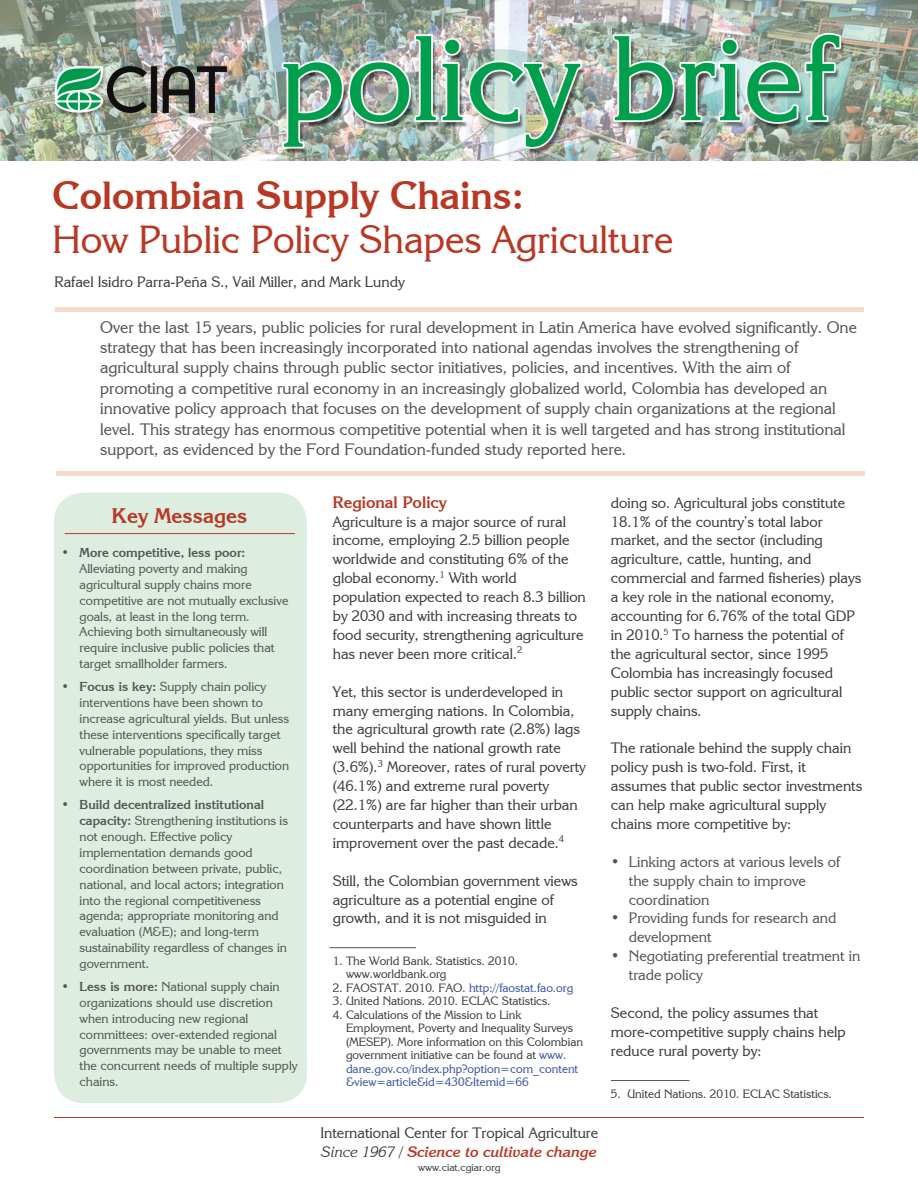
<style>
.page{position:relative;width:918px;height:1188px;background:#fff}
.page>*{position:absolute;margin:0;border:0;box-sizing:border-box;transform-origin:0 0}
.t1{font:39px "Korinna IT Cby BT";color:#b93825}
.t2{font:700 39px "Korinna IT Cby BT";color:#b93825}
.t3{font:700 21px "Korinna IT Cby BT";color:#b93825}
.t4{font:16.5px/20.4px "Korinna IT Cby BT";color:#545557}
.t5{font:700 16.5px "Korinna IT Cby BT";color:#b93825}
.t6{font:15px/18.9px "Korinna IT Cby BT";color:#3e3e3f}
.t7{font:15px/18.9px "Korinna IT Cby BT";color:#545557}
.t8{font:12.9px/15.9px "Korinna IT Cby BT";color:#545557}
.t9{font:12px/13.5px "Korinna IT Cby BT";color:#3e3e3f}
.t10{font:12px "Korinna IT Cby BT";color:#3854a4}
.t11{font:10.5px "Korinna IT Cby BT";color:#3e3e3f}
.s1{font-weight:700}
.s2{color:#3e3e3f}
.s3{color:#3854a4}
.s4{font-style:italic}
.s5{font-weight:700;font-style:italic;color:#b93825}
</style>
<div class="page">
<div style="left:54px;top:493px;width:253px;height:610px;background:#ddeee1;border-radius:30px"></div>
<hr style="left:54px;top:1117px;width:810px;height:1px;background:#b93825">
<div style="left:56px;top:307px;width:808px;height:5px;background:#f2dbce"></div>
<div style="left:56px;top:471px;width:808px;height:5px;background:#f2dbce"></div>
<hr style="left:65px;top:533px;width:230px;height:1px;background:#b93825">
<hr style="left:330px;top:947px;width:86px;height:1px;background:#545557">
<hr style="left:611px;top:1080px;width:79px;height:1px;background:#545557">
<img style="left:0;top:0;width:918px;height:161px">
<h1 class="t2" style="left:52px;top:171px;width:473px">Colombian Supply Chains:</h1>
<h1 class="t1" style="left:52px;top:215px;width:622px">How Public Policy Shapes Agriculture</h1>
<p class="t6" style="left:54px;top:272px;width:352px">Rafael Isidro Parra-Peña S., Vail Miller, and Mark Lundy</p>
<p class="t4" style="left:100px;top:316px;width:758px">Over the last 15 years, public policies for rural development in Latin America have evolved significantly. One strategy that has been increasingly incorporated into national agendas involves the strengthening of agricultural supply chains through public sector initiatives, policies, and incentives. With the aim of promoting a competitive rural economy in an increasingly globalized world, Colombia has developed an innovative policy approach that focuses on the development of supply chain organizations at the regional level. This strategy has enormous competitive potential when it is well targeted and has strong institutional support, as evidenced by the Ford Foundation-funded study reported here.</p>
<h2 class="t3" style="left:112px;top:503px;width:137px">Key Messages</h2>
<p class="t8" style="left:80px;top:544px;width:210px;text-indent:-18px">• <span class="s1">More competitive, less poor:<br></span>Alleviating poverty and making agricultural supply chains more competitive are not mutually exclusive goals, at least in the long term.<br>Achieving both simultaneously will require inclusive public policies that target smallholder farmers.</p>
<p class="t8" style="left:80px;top:678px;width:211px;text-indent:-18px">• <span class="s1">Focus is key:</span> Supply chain policy interventions have been shown to increase agricultural yields. But unless these interventions specifically target vulnerable populations, they miss opportunities for improved production where it is most needed.</p>
<p class="t8" style="left:80px;top:796px;width:210px;text-indent:-18px">• <span class="s1">Build decentralized institutional capacity:</span> Strengthening institutions is not enough. Effective policy implementation demands good coordination between private, public, national, and local actors; integration into the regional competitiveness agenda; appropriate monitoring and evaluation (M&amp;E); and long-term sustainability regardless of changes in government.</p>
<p class="t8" style="left:80px;top:978px;width:220px;text-indent:-18px">• <span class="s1">Less is more:</span> National supply chain organizations should use discretion when introducing new regional committees: over-extended regional governments may be unable to meet the concurrent needs of multiple supply chains.</p>
<p class="t5" style="left:333px;top:492px;width:116px">Regional Policy</p>
<p class="t6" style="left:333px;top:512px;width:255px">Agriculture is a major source of rural income, employing 2.5 billion people worldwide and constituting 6% of the global economy.<sup>1</sup> With world population expected to reach 8.3 billion by 2030 and with increasing threats to food security, strengthening agriculture has never been more critical.<sup>2</sup></p>
<p class="t6" style="left:333px;top:682px;width:255px">Yet, this sector is underdeveloped in many emerging nations. In Colombia, the agricultural growth rate (2.8%) lags well behind the national growth rate (3.6%).<sup>3</sup> Moreover, rates of rural poverty (46.1%) and extreme rural poverty (22.1%) are far higher than their urban counterparts and have shown little improvement over the past decade.<sup>4</sup></p>
<p class="t6" style="left:333px;top:871px;width:247px">Still, the Colombian government views agriculture as a potential engine of growth, and it is not misguided in</p>
<p class="t9" style="left:346px;top:954px;width:174px;text-indent:-13px">1. The World Bank. Statistics. 2010. www.worldbank.org</p>
<p class="t10" style="left:333px;top:980px;width:242px"><span class="s2">2. FAOSTAT. 2010. FAO.</span> http://faostat.fao.org</p>
<p class="t9" style="left:333px;top:994px;width:219px">3. United Nations. 2010. ECLAC Statistics.</p>
<p class="t9" style="left:346px;top:1008px;width:239px;text-indent:-13px">4. Calculations of the Mission to Link Employment, Poverty and Inequality Surveys (MESEP). More information on this Colombian government initiative can be found at <span class="s3">www. dane.gov.co/index.php?option=com_content &amp;view=article&amp;id=430&amp;Itemid=66</span></p>
<p class="t6" style="left:320px;top:1122px;width:279px;line-height:19.5px">International Center for Tropical Agriculture<br><span class="s4">Since 1967</span> / <span class="s5">Science to cultivate change</span></p>
<p class="t11" style="left:418px;top:1161px;width:84px">www.ciat.cgiar.org</p>
<p class="t6" style="left:611px;top:493px;width:252px">doing so. Agricultural jobs constitute 18.1% of the country’s total labor market, and the sector (including agriculture, cattle, hunting, and commercial and farmed fisheries) plays a key role in the national economy, accounting for 6.76% of the total GDP in 2010.<sup>5</sup> To harness the potential of the agricultural sector, since 1995<br>Colombia has increasingly focused public sector support on agricultural supply chains.</p>
<p class="t6" style="left:611px;top:738px;width:253px">The rationale behind the supply chain policy push is two-fold. First, it assumes that public sector investments can help make agricultural supply chains more competitive by:</p>
<p class="t7" style="left:629px;top:852px;width:213px;text-indent:-18px">• Linking actors at various levels of the supply chain to improve coordination</p>
<p class="t7" style="left:629px;top:909px;width:209px;text-indent:-18px">• Providing funds for research and development</p>
<p class="t7" style="left:629px;top:946px;width:233px;text-indent:-18px">• Negotiating preferential treatment in trade policy</p>
<p class="t6" style="left:611px;top:1003px;width:236px">Second, the policy assumes that more-competitive supply chains help reduce rural poverty by:</p>
<p class="t9" style="left:611px;top:1087px;width:223px">5. United Nations. 2010. ECLAC Statistics.</p>
</div>
